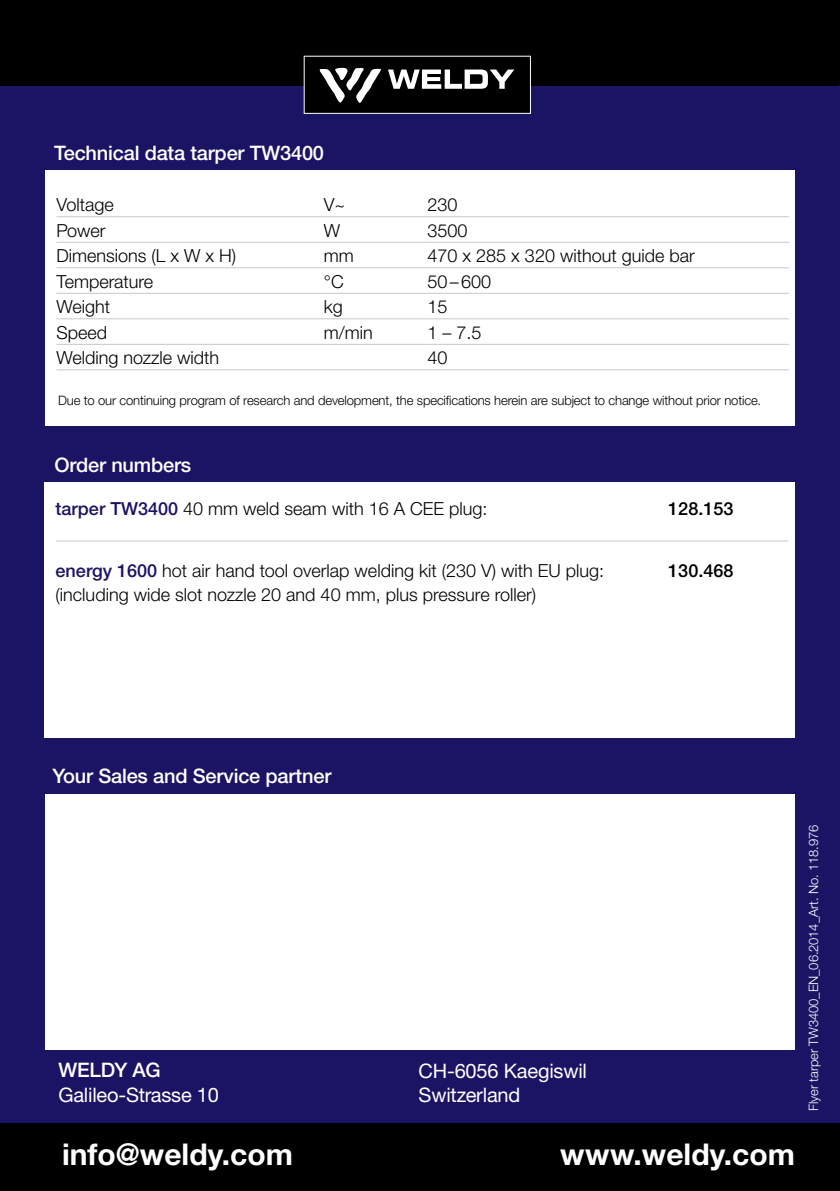
<style>
.page{position:relative;width:840px;height:1191px;background:#fff}
.page>*{position:absolute;margin:0;border:0;box-sizing:border-box;transform-origin:0 0}
.t1{font:700 30px "Helvetica Neue LTW1 G";color:#fff}
.t2{font:500 20px "Helvetica Neue LTW1 G";letter-spacing:-.01em;color:#fff}
.t3{font:20px/24px "Helvetica Neue LTW1 G";letter-spacing:-.01em;color:#fff}
.t4{font:300 18px "Helvetica Neue LTW1 G";color:#000}
.t5{font:500 18px "Helvetica Neue LTW1 G";color:#000}
.t6{font:300 13px "Helvetica Neue LTW1 G";letter-spacing:-.01em;color:#000}
.t7{font:300 13px "Helvetica Neue LTW1 G";letter-spacing:-.01em;color:#fff}
.s1{font-weight:500;color:#1b1464}
</style>
<div class="page">
<svg style="left:839px;top:396px;width:1px;height:29px"></svg>
<hr style="left:837px;top:0;width:2px;height:142px;background:#000">
<div style="left:0;top:1123px;width:839px;height:68px;background:#000"></div>
<div style="left:0;top:85px;width:839px;height:1038px;background:#1b1464"></div>
<div style="left:0;top:0;width:838px;height:85px;background:#000"></div>
<div style="left:304px;top:57px;width:226px;height:56px;background:#000"></div>
<svg style="left:388px;top:70px;width:126px;height:19px"></svg>
<svg style="left:319px;top:67px;width:62px;height:36px"></svg>
<div style="left:303px;top:56px;width:227px;height:58px;border:1px solid #fff"></div>
<img style="left:839px;top:425px;width:1px;height:698px">
<div style="left:45px;top:794px;width:749px;height:255px;background:#fff"></div>
<div style="left:45px;top:170px;width:749px;height:255px;background:#fff"></div>
<div style="left:45px;top:482px;width:749px;height:255px;background:#fff"></div>
<hr style="left:56px;top:216px;width:268px;height:1px;background:#c7c8ca">
<hr style="left:324px;top:216px;width:103px;height:1px;background:#c7c8ca">
<hr style="left:427px;top:216px;width:361px;height:1px;background:#c7c8ca">
<hr style="left:56px;top:242px;width:268px;height:1px;background:#c7c8ca">
<hr style="left:324px;top:242px;width:103px;height:1px;background:#c7c8ca">
<hr style="left:427px;top:242px;width:361px;height:1px;background:#c7c8ca">
<hr style="left:56px;top:267px;width:268px;height:1px;background:#c7c8ca">
<hr style="left:324px;top:267px;width:103px;height:1px;background:#c7c8ca">
<hr style="left:427px;top:267px;width:361px;height:1px;background:#c7c8ca">
<hr style="left:56px;top:293px;width:268px;height:1px;background:#c7c8ca">
<hr style="left:324px;top:293px;width:103px;height:1px;background:#c7c8ca">
<hr style="left:427px;top:293px;width:361px;height:1px;background:#c7c8ca">
<hr style="left:56px;top:318px;width:268px;height:1px;background:#c7c8ca">
<hr style="left:324px;top:318px;width:103px;height:1px;background:#c7c8ca">
<hr style="left:427px;top:318px;width:361px;height:1px;background:#c7c8ca">
<hr style="left:56px;top:344px;width:268px;height:1px;background:#c7c8ca">
<hr style="left:324px;top:344px;width:103px;height:1px;background:#c7c8ca">
<hr style="left:427px;top:344px;width:361px;height:1px;background:#c7c8ca">
<hr style="left:56px;top:369px;width:268px;height:1px;background:#c7c8ca">
<hr style="left:324px;top:369px;width:103px;height:1px;background:#c7c8ca">
<hr style="left:427px;top:369px;width:361px;height:1px;background:#c7c8ca">
<hr style="left:56px;top:540px;width:732px;height:1px;background:#c7c8ca">
<p class="t2" style="left:54px;top:141px;width:271px">Technical data tarper TW3400</p>
<p class="t4" style="left:56px;top:194px;width:59px">Voltage</p>
<p class="t4" style="left:324px;top:194px;width:23px">V~</p>
<p class="t4" style="left:427px;top:194px;width:32px">230</p>
<p class="t4" style="left:56px;top:219px;width:50px">Power</p>
<p class="t4" style="left:324px;top:219px;width:18px">W</p>
<p class="t4" style="left:427px;top:219px;width:42px">3500</p>
<p class="t4" style="left:56px;top:245px;width:181px">Dimensions (L x W x H)</p>
<p class="t4" style="left:324px;top:245px;width:31px">mm</p>
<p class="t4" style="left:427px;top:245px;width:269px">470 x 285 x 320 without guide bar</p>
<p class="t4" style="left:56px;top:270px;width:98px">Temperature</p>
<p class="t4" style="left:324px;top:270px;width:21px">°C</p>
<p class="t4" style="left:427px;top:270px;width:65px">50–600</p>
<p class="t4" style="left:56px;top:296px;width:55px">Weight</p>
<p class="t4" style="left:324px;top:296px;width:21px">kg</p>
<p class="t4" style="left:427px;top:296px;width:22px">15</p>
<p class="t4" style="left:56px;top:321px;width:52px">Speed</p>
<p class="t4" style="left:324px;top:321px;width:50px">m/min</p>
<p class="t4" style="left:427px;top:321px;width:56px">1 – 7.5</p>
<p class="t4" style="left:56px;top:347px;width:164px">Welding nozzle width</p>
<p class="t4" style="left:427px;top:347px;width:22px">40</p>
<p class="t6" style="left:58px;top:392px;width:704px">Due to our continuing program of research and development, the specifications herein are subject to change without prior notice.</p>
<p class="t2" style="left:54px;top:453px;width:138px">Order numbers</p>
<p class="t4" style="left:56px;top:498px;width:433px"><span class="s1">tarper TW3400</span> 40 mm weld seam with 16 A CEE plug:</p>
<p class="t5" style="left:668px;top:498px;width:67px">128.153</p>
<p class="t4" style="left:56px;top:560px;width:550px"><span class="s1">energy 1600</span> hot air hand tool overlap welding kit (230 V) with EU plug:</p>
<p class="t5" style="left:668px;top:560px;width:67px">130.468</p>
<p class="t4" style="left:56px;top:584px;width:482px">(including wide slot nozzle 20 and 40 mm, plus pressure roller)</p>
<p class="t2" style="left:52px;top:763px;width:280px">Your Sales and Service partner</p>
<p class="t2" style="left:58px;top:1058px;width:104px">WELDY AG</p>
<p class="t3" style="left:58px;top:1082px;width:162px">Galileo-Strasse 10</p>
<p class="t3" style="left:418px;top:1058px;width:170px">CH-6056 Kaegiswil<br>Switzerland</p>
<h1 class="t1" style="left:62px;top:1135px;width:232px">info@weldy.com</h1>
<h1 class="t1" style="left:560px;top:1135px;width:236px">www.weldy.com</h1>
<p class="t7" style="left:805px;top:1110px;width:287px;rotate:-90deg">Flyer tarper TW3400_EN_06.2014_Art. No. 118.976</p>
</div>
